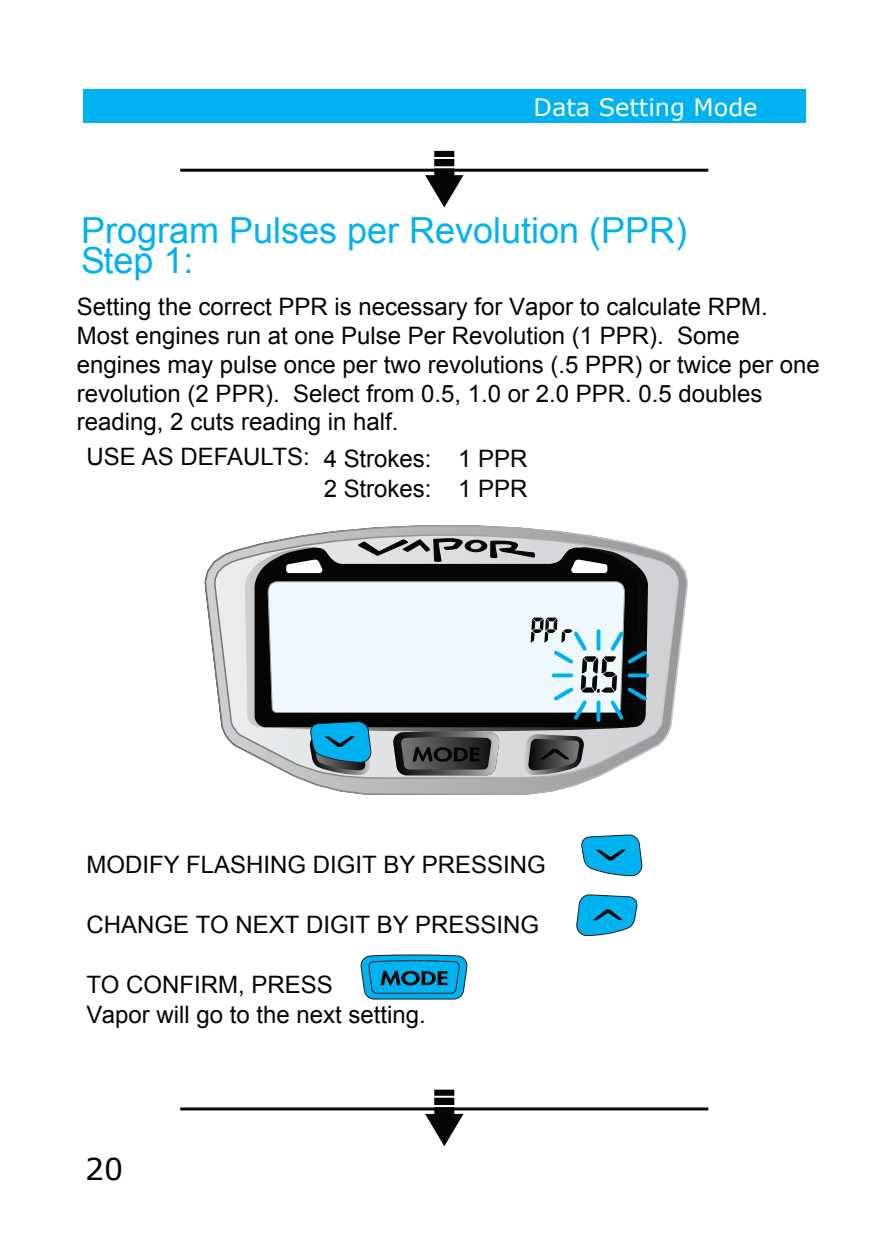
<style>
.page{position:relative;width:891px;height:1233px;background:#fff}
.page>*{position:absolute;margin:0;border:0;box-sizing:border-box;transform-origin:0 0}
.t1{font:36px/30px "Arial";color:#00b2ef}
.t2{font:30px "Verdana";color:#040504}
.t3{font:24px/28.8px "Arial";color:#040504}
.t4{font:24px "Verdana";color:#fff}
</style>
<div class="page">
<svg style="left:205px;top:528px;width:483px;height:267px"></svg>
<svg style="left:245px;top:546px;width:403px;height:185px;background:#a9aaac"></svg>
<svg style="left:358px;top:525px;width:177px;height:21px;background:#a8a8a9"></svg>
<svg style="left:255px;top:546px;width:383px;height:181px;background:#636364"></svg>
<svg style="left:286px;top:559px;width:36px;height:1px"></svg>
<svg style="left:571px;top:559px;width:36px;height:1px"></svg>
<svg style="left:523px;top:741px;width:62px;height:34px;background:#5c5c5d"></svg>
<svg style="left:393px;top:741px;width:107px;height:34px;background:#4a4a4b"></svg>
<svg style="left:268px;top:560px;width:357px;height:181px"></svg>
<div style="left:83px;top:90px;width:723px;height:33px;background:#00b2ef"></div>
<svg style="left:531px;top:618px;width:118px;height:104px"></svg>
<hr style="left:180px;top:169px;width:528px;height:3px;background:#040504">
<svg style="left:425px;top:151px;width:39px;height:57px"></svg>
<hr style="left:180px;top:1107px;width:528px;height:3px;background:#040504">
<svg style="left:425px;top:1090px;width:39px;height:56px"></svg>
<svg style="left:309px;top:721px;width:62px;height:54px;background:#288cae"></svg>
<svg style="left:581px;top:835px;width:61px;height:41px;background:#27acd9"></svg>
<svg style="left:576px;top:894px;width:61px;height:42px;background:#2cadda"></svg>
<svg style="left:361px;top:955px;width:106px;height:44px;background:#0e94c3"></svg>
<p class="t4" style="left:534px;top:90px;width:226px">Data Setting Mode</p>
<h1 class="t1" style="left:81px;top:216px;width:608px">Program Pulses per Revolution (PPR)<br>Step 1:</h1>
<p class="t3" style="left:77px;top:293px;width:744px">Setting the correct PPR is necessary for Vapor to calculate RPM.<br>Most engines run at one Pulse Per Revolution (1 PPR). Some engines may pulse once per two revolutions (.5 PPR) or twice per one revolution (2 PPR). Select from 0.5, 1.0 or 2.0 PPR. 0.5 doubles reading, 2 cuts reading in half.</p>
<p class="t3" style="left:87px;top:442px;width:225px">USE AS DEFAULTS:</p>
<p class="t3" style="left:324px;top:444px;width:205px;line-height:30px">4 Strokes: 1 PPR<br>2 Strokes: 1 PPR</p>
<p class="t3" style="left:87px;top:850px;width:461px">MODIFY FLASHING DIGIT BY PRESSING</p>
<p class="t3" style="left:87px;top:910px;width:454px">CHANGE TO NEXT DIGIT BY PRESSING</p>
<p class="t3" style="left:87px;top:970px;width:341px;line-height:30px">TO CONFIRM, PRESS<br>Vapor will go to the next setting.</p>
<p class="t2" style="left:85px;top:1148px;width:40px">20</p>
</div>
